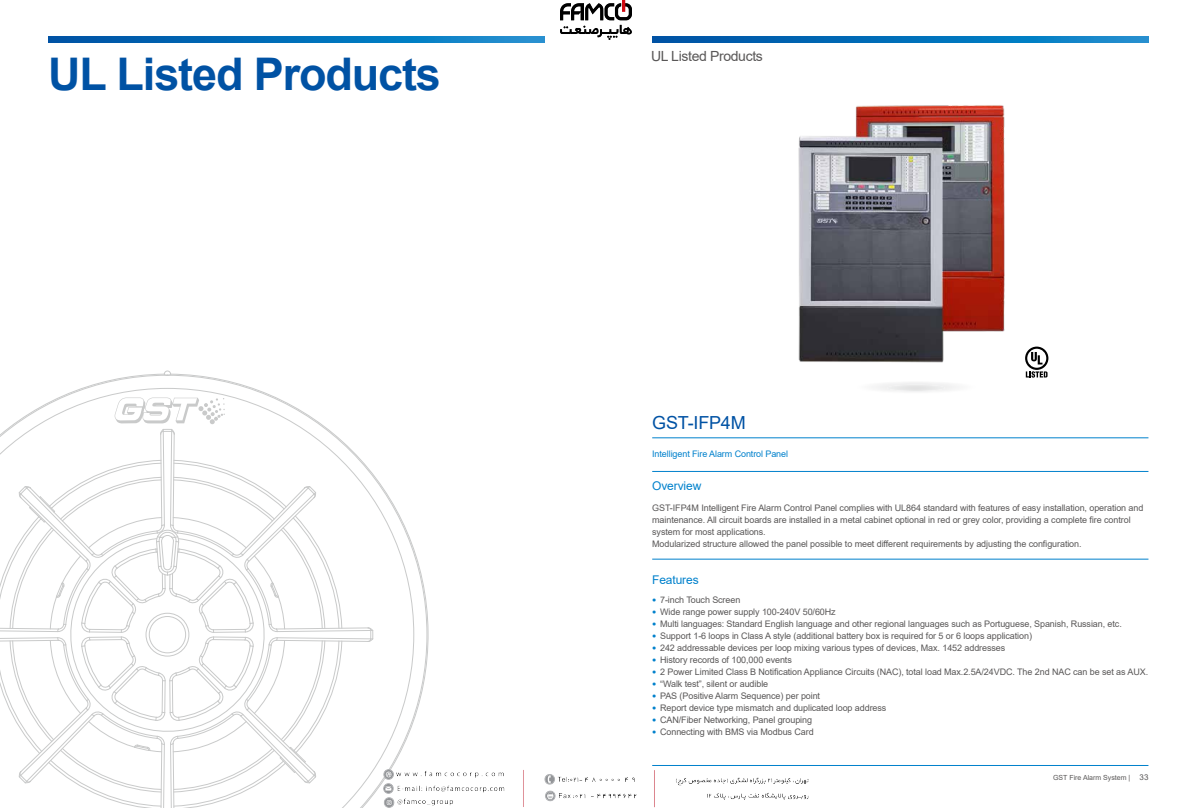
<style>
.page{position:relative;width:1191px;height:808px;background:#fff}
.page>*{position:absolute;margin:0;border:0;box-sizing:border-box;transform-origin:0 0}
.t1{font:700 45px "Arial";letter-spacing:-.025em;color:#0052a4}
.t2{font:18px "Arial";letter-spacing:-.01em;color:#0052a4}
.t3{font:14px "Arial";letter-spacing:-.025em;color:#595757}
.t4{font:12px "Arial";letter-spacing:-.01em;color:#0081cc}
.t5{font:9px/12px "Arial";letter-spacing:-.01em;color:#595757}
.t6{font:9px "Arial";letter-spacing:-.01em;color:#0081cc}
.t7{font:7px "Arial";color:#595757}
.s1{font-size:7px;color:#0081cc}
.s2{font-size:8px}
</style>
<div class="page">
<svg style="left:48px;top:37px;width:496px;height:6px;background:#0670ba"></svg>
<svg style="left:163px;top:370px;width:8px;height:5px"></svg>
<svg style="left:60px;top:375px;width:367px;height:419px"></svg>
<svg style="left:0;top:397px;width:374px;height:411px"></svg>
<hr style="left:652px;top:765px;width:496px;height:1px;background:#0081cc">
<svg style="left:652px;top:37px;width:496px;height:6px;background:#056fb9"></svg>
<svg style="left:1025px;top:347px;width:23px;height:31px"></svg>
<hr style="left:652px;top:437px;width:496px;height:1px;background:#0081cc">
<hr style="left:652px;top:559px;width:496px;height:1px;background:#0081cc">
<hr style="left:652px;top:471px;width:496px;height:1px;background:#0081cc">
<img style="left:798px;top:105px;width:207px;height:258px">
<img style="left:560px;top:0;width:71px;height:40px">
<img style="left:383px;top:770px;width:425px;height:38px">
<h1 class="t1" style="left:48px;top:42px;width:394px">UL Listed Products</h1>
<h3 class="t3" style="left:651px;top:47px;width:113px">UL Listed Products</h3>
<h2 class="t2" style="left:652px;top:410px;width:95px">GST-IFP4M</h2>
<p class="t6" style="left:652px;top:448px;width:137px">Intelligent Fire Alarm Control Panel</p>
<h3 class="t4" style="left:652px;top:477px;width:51px">Overview</h3>
<p class="t5" style="left:652px;top:502px;width:493px">GST-IFP4M Intelligent Fire Alarm Control Panel complies with UL864 standard with features of easy installation, operation and maintenance. All circuit boards are installed in a metal cabinet optional in red or grey color, providing a complete fire control system for most applications.<br>Modularized structure allowed the panel possible to meet different requirements by adjusting the configuration.</p>
<h3 class="t4" style="left:652px;top:572px;width:48px">Features</h3>
<p class="t5" style="left:652px;top:593px;width:90px"><span class="s1">●</span> 7-inch Touch Screen</p>
<p class="t5" style="left:652px;top:605px;width:185px"><span class="s1">●</span> Wide range power supply 100-240V 50/60Hz</p>
<p class="t5" style="left:652px;top:617px;width:471px"><span class="s1">●</span> Multi languages: Standard English language and other regional languages such as Portuguese, Spanish, Russian, etc.</p>
<p class="t5" style="left:652px;top:629px;width:381px"><span class="s1">●</span> Support 1-6 loops in Class A style (additional battery box is required for 5 or 6 loops application)</p>
<p class="t5" style="left:652px;top:641px;width:355px"><span class="s1">●</span> 242 addressable devices per loop mixing various types of devices, Max. 1452 addresses</p>
<p class="t5" style="left:652px;top:653px;width:141px"><span class="s1">●</span> History records of 100,000 events</p>
<p class="t5" style="left:652px;top:665px;width:497px"><span class="s1">●</span> 2 Power Limited Class B Notification Appliance Circuits (NAC), total load Max.2.5A/24VDC. The 2nd NAC can be set as AUX.</p>
<p class="t5" style="left:652px;top:677px;width:117px"><span class="s1">●</span> “Walk test”, silent or audible</p>
<p class="t5" style="left:652px;top:689px;width:169px"><span class="s1">●</span> PAS (Positive Alarm Sequence) per point</p>
<p class="t5" style="left:652px;top:701px;width:236px"><span class="s1">●</span> Report device type mismatch and duplicated loop address</p>
<p class="t5" style="left:652px;top:713px;width:161px"><span class="s1">●</span> CAN/Fiber Networking, Panel grouping</p>
<p class="t5" style="left:652px;top:725px;width:163px"><span class="s1">●</span> Connecting with BMS via Modbus Card</p>
<p class="t7" style="left:1053px;top:772px;width:97px">GST Fire Alarm System | <span class="s2">33</span></p>
</div>
